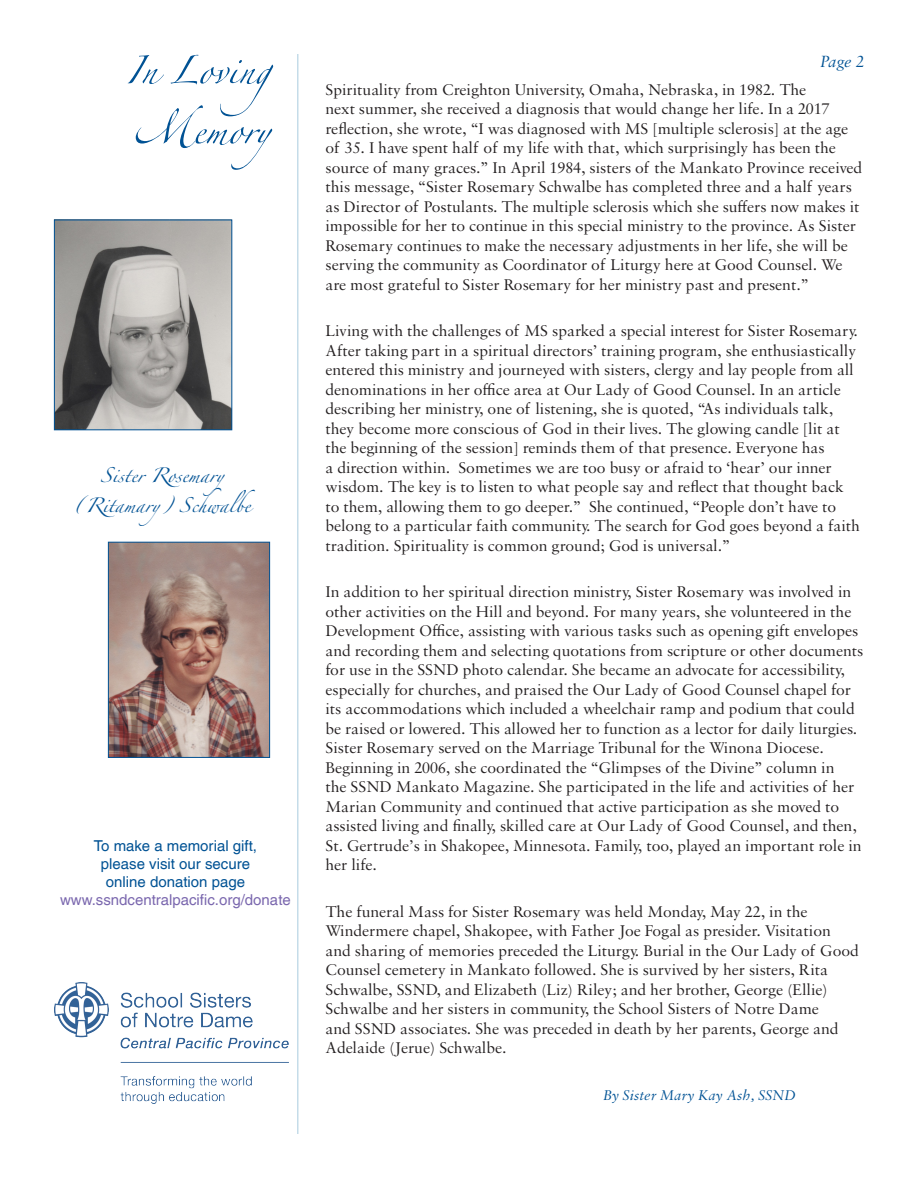
<style>
.page{position:relative;width:918px;height:1188px;background:#fff}
.page>*{position:absolute;margin:0;border:0;box-sizing:border-box;transform-origin:0 0}
.t1{font:63px/60px "Zapfino Extra LT Pro";color:#005294}
.Script_Name{font:33px/30px "Zapfino Extra LT Pro";color:#005294;text-align:center}
.t2{font:italic 17.25px "Sabon MT Pro";color:#005294}
.Drop_Cap_Graph{font:16.5px/19.5px "Sabon MT Pro";color:#231f20}
.t3{font:15px/18px "Helvetica LT Com";color:#005294;text-align:center}
.t4{font:15px "Helvetica LT Com";color:#7a67ae}
.Drop_Cap_Graph-2{font:italic 15px "Sabon MT Pro";color:#005294}
</style>
<div class="page">
<hr style="left:297px;top:54px;width:1px;height:1080px;background:#c5dce9">
<img style="left:54px;top:982px;width:234px;height:121px">
<img style="left:110px;top:544px;width:158px;height:212px">
<div style="left:108px;top:542px;width:162px;height:216px;border:1px solid #005294"></div>
<img style="left:56px;top:222px;width:174px;height:206px">
<div style="left:54px;top:220px;width:178px;height:210px;border:1px solid #005294"></div>
<h1 class="t1" style="left:125px;top:31px;width:184px">In Loving<br>Memory</h1>
<p class="t2" style="left:820px;top:51px;width:45px">Page 2</p>
<p class="Drop_Cap_Graph" style="left:326px;top:79px;width:538px">Spirituality from Creighton University, Omaha, Nebraska, in 1982. The<br>next summer, she received a diagnosis that would change her life. In a 2017 reflection, she wrote, “I was diagnosed with MS [multiple sclerosis] at the age of 35. I have spent half of my life with that, which surprisingly has been the source of many graces.” In April 1984, sisters of the Mankato Province received this message, “Sister Rosemary Schwalbe has completed three and a half years as Director of Postulants. The multiple sclerosis which she suffers now makes it impossible for her to continue in this special ministry to the province. As Sister Rosemary continues to make the necessary adjustments in her life, she will be serving the community as Coordinator of Liturgy here at Good Counsel. We are most grateful to Sister Rosemary for her ministry past and present.”</p>
<p class="Drop_Cap_Graph" style="left:326px;top:321px;width:536px">Living with the challenges of MS sparked a special interest for Sister Rosemary.<br>After taking part in a spiritual directors’ training program, she enthusiastically entered this ministry and journeyed with sisters, clergy and lay people from all denominations in her office area at Our Lady of Good Counsel. In an article describing her ministry, one of listening, she is quoted, “As individuals talk, they become more conscious of God in their lives. The glowing candle [lit at the beginning of the session] reminds them of that presence. Everyone has<br>a direction within. Sometimes we are too busy or afraid to ‘hear’ our inner wisdom. The key is to listen to what people say and reflect that thought back to them, allowing them to go deeper.” She continued, “People don’t have to belong to a particular faith community. The search for God goes beyond a faith tradition. Spirituality is common ground; God is universal.”</p>
<p class="Drop_Cap_Graph" style="left:326px;top:582px;width:539px">In addition to her spiritual direction ministry, Sister Rosemary was involved in other activities on the Hill and beyond. For many years, she volunteered in the Development Office, assisting with various tasks such as opening gift envelopes and recording them and selecting quotations from scripture or other documents for use in the SSND photo calendar. She became an advocate for accessibility, especially for churches, and praised the Our Lady of Good Counsel chapel for its accommodations which included a wheelchair ramp and podium that could be raised or lowered. This allowed her to function as a lector for daily liturgies.<br>Sister Rosemary served on the Marriage Tribunal for the Winona Diocese.<br>Beginning in 2006, she coordinated the “Glimpses of the Divine” column in<br>the SSND Mankato Magazine. She participated in the life and activities of her Marian Community and continued that active participation as she moved to assisted living and finally, skilled care at Our Lady of Good Counsel, and then, St. Gertrude’s in Shakopee, Minnesota. Family, too, played an important role in her life.</p>
<p class="Drop_Cap_Graph" style="left:326px;top:901px;width:535px">The funeral Mass for Sister Rosemary was held Monday, May 22, in the Windermere chapel, Shakopee, with Father Joe Fogal as presider. Visitation and sharing of memories preceded the Liturgy. Burial in the Our Lady of Good Counsel cemetery in Mankato followed. She is survived by her sisters, Rita Schwalbe, SSND, and Elizabeth (Liz) Riley; and her brother, George (Ellie)<br>Schwalbe and her sisters in community, the School Sisters of Notre Dame<br>and SSND associates. She was preceded in death by her parents, George and Adelaide (Jerue) Schwalbe.</p>
<p class="Drop_Cap_Graph-2" style="left:603px;top:1086px;width:194px">By Sister Mary Kay Ash, SSND</p>
<p class="Script_Name" style="left:73px;top:456px;width:179px">Sister Rosemary (Ritamary) Schwalbe</p>
<p class="t3" style="left:94px;top:837px;width:165px">To make a memorial gift, please visit our secure online donation page</p>
<p class="t4" style="left:60px;top:891px;width:232px">www.ssndcentralpacific.org/donate</p>
</div>
